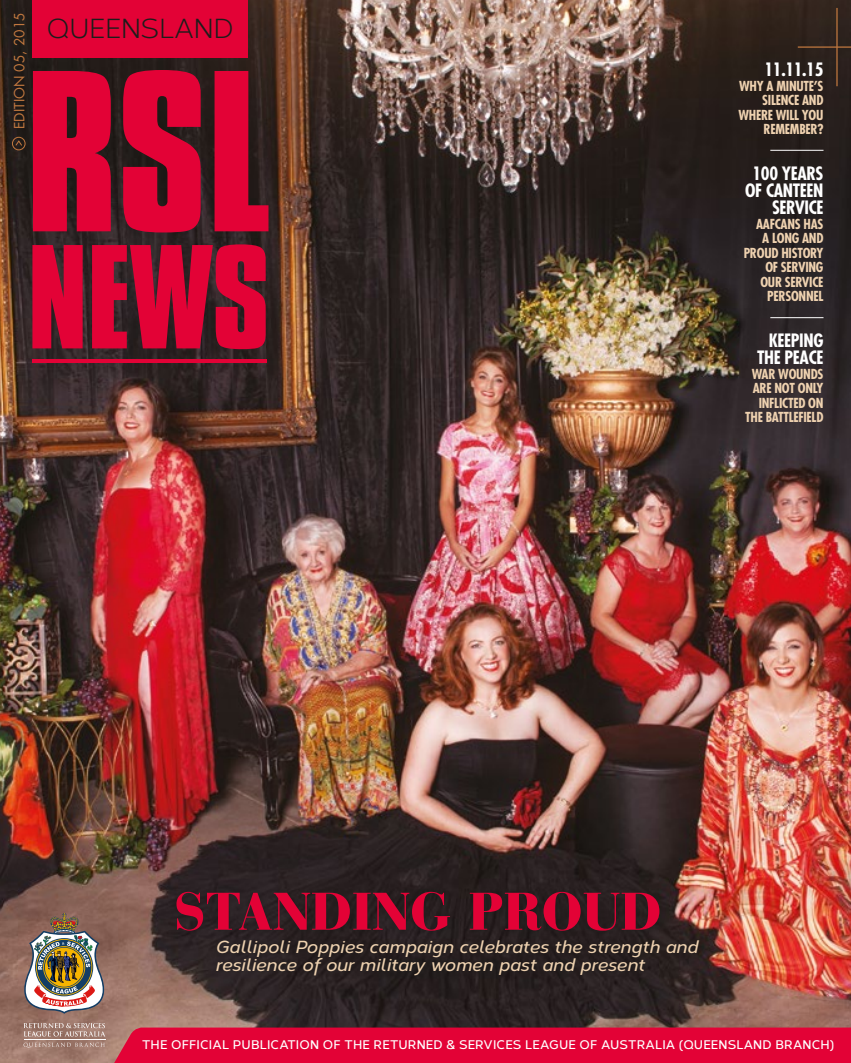
<style>
.page{position:relative;width:851px;height:1063px;background:#fff}
.page>*{position:absolute;margin:0;border:0;box-sizing:border-box;transform-origin:0 0}
.t1{font:700 197.5px "Compacta BT";color:#e30236}
.t2{font:700 127.25px "Compacta BT";color:#e30236}
.t3{font:900 52.5px "Bauer Bodoni Std";color:#e30236}
.t4{font:27.5px "Corbert";letter-spacing:-.015em;color:#1d1d1b}
.t5{font:700 condensed 17.88px/16.8px "Futura Std";letter-spacing:-.02em;color:#fff;text-align:right}
.t6{font:italic 600 17.5px/17.5px "Corbert";color:#efd2b0}
.t7{font:13.75px "Futura Std";color:#c1783f}
.t8{font:700 condensed 13.5px/14.6px "Futura Std";letter-spacing:-.02em;color:#efd2b0;text-align:right}
.t9{font:600 12.5px "Corbert";letter-spacing:.01em;color:#fff}
</style>
<div class="page">
<img style="left:0;top:0;width:850px;height:1063px">
<img style="left:17px;top:913px;width:94px;height:101px">
<svg style="left:23px;top:1023px;width:827px;height:40px"></svg>
<hr style="left:24px;top:1039px;width:82px;height:1px;background:#fff">
<div style="left:211px;top:935px;width:493px;height:46px;background:#261f1f"></div>
<div style="left:32px;top:0;width:216px;height:57px;background:#e30236"></div>
<hr style="left:32px;top:359px;width:234px;height:4px;background:#e30236">
<hr style="left:836px;top:8px;width:1px;height:78px;background:#c1783f">
<hr style="left:797px;top:46px;width:53px;height:2px;background:#c1783f">
<div style="left:169px;top:885px;width:496px;height:52px;background:#261f1f"></div>
<hr style="left:770px;top:150px;width:53px;height:1px;background:#fff">
<hr style="left:770px;top:317px;width:53px;height:1px;background:#fff">
<div style="left:12px;top:137px;width:13px;height:13px;border:1px solid #c1783f;border-radius:50%"></div>
<svg style="left:15px;top:140px;width:8px;height:6px"></svg>
<p class="t7" style="left:11px;top:129px;width:118px;rotate:-90deg">EDITION 05, 2015</p>
<p class="t4" style="left:46px;top:8px;width:189px">QUEENSLAND</p>
<p class="t1" style="left:26px;top:32px;width:250px">RSL</p>
<p class="t2" style="left:28px;top:220px;width:244px">NEWS</p>
<p class="t5" style="left:764px;top:61px;width:60px">11.11.15</p>
<p class="t8" style="left:738px;top:79px;width:87px">WHY A MINUTE’S<br>SILENCE AND<br>WHERE WILL YOU<br>REMEMBER?</p>
<p class="t5" style="left:745px;top:166px;width:80px">100 YEARS<br>OF CANTEEN<br>SERVICE</p>
<p class="t8" style="left:743px;top:216px;width:81px">AAFCANS HAS<br>A LONG AND<br>PROUD HISTORY<br>OF SERVING<br>OUR SERVICE<br>PERSONNEL</p>
<p class="t5" style="left:757px;top:332px;width:68px">KEEPING<br>THE PEACE</p>
<p class="t8" style="left:745px;top:367px;width:80px">WAR WOUNDS<br>ARE NOT ONLY<br>INFLICTED ON<br>THE BATTLEFIELD</p>
<p class="t3" style="left:174px;top:879px;width:489px">STANDING PROUD</p>
<p class="t6" style="left:215px;top:937px;width:484px">Gallipoli Poppies campaign celebrates the strength and resilience of our military women past and present</p>
<p class="t9" style="left:142px;top:1035px;width:693px">THE OFFICIAL PUBLICATION OF THE RETURNED &amp; SERVICES LEAGUE OF AUSTRALIA (QUEENSLAND BRANCH)</p>
</div>
